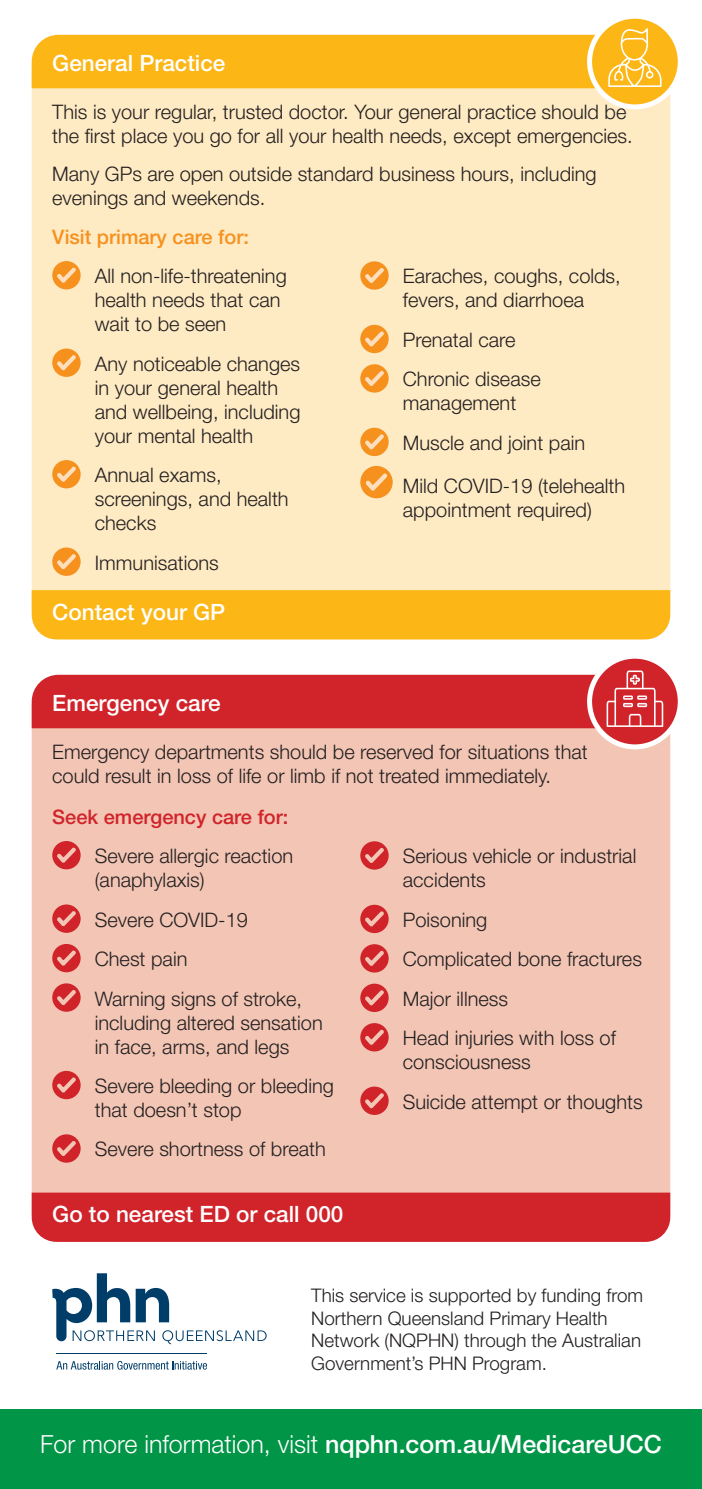
<style>
.page{position:relative;width:702px;height:1489px;background:#fff}
.page>*{position:absolute;margin:0;border:0;box-sizing:border-box;transform-origin:0 0}
.t1{font:300 25px "Helvetica Neue LT Std";color:#fff}
.t2{font:500 22.5px "Helvetica Neue LT Std";color:#fff}
.t3{font:300 20px/24px "Helvetica Neue LT Std";color:#231f20}
.t4{font:500 20px "Helvetica Neue LT Std";color:#d1232a}
.t5{font:500 20px "Helvetica Neue LT Std";color:#f6911e}
.t6{font:300 18.75px/22.5px "Helvetica Neue LT Std";color:#231f20}
.s1{font-weight:500}
</style>
<div class="page">
<div style="left:32px;top:677px;width:638px;height:564px;background:#f2c5b4;border-radius:30px"></div>
<div style="left:32px;top:1192px;width:638px;height:49px;background:#d1232a"></div>
<div style="left:52px;top:841px;width:29px;height:28px;background:#d1232a;border-radius:50%"></div>
<svg style="left:58px;top:844px;width:19px;height:19px"></svg>
<div style="left:52px;top:904px;width:29px;height:28px;background:#d1232a;border-radius:50%"></div>
<svg style="left:58px;top:907px;width:19px;height:22px"></svg>
<svg style="left:52px;top:943px;width:29px;height:29px"></svg>
<svg style="left:58px;top:947px;width:19px;height:21px"></svg>
<div style="left:52px;top:983px;width:29px;height:28px;background:#d1232a;border-radius:50%"></div>
<svg style="left:58px;top:986px;width:19px;height:22px"></svg>
<svg style="left:52px;top:1070px;width:29px;height:29px"></svg>
<svg style="left:58px;top:1074px;width:19px;height:21px"></svg>
<div style="left:52px;top:1134px;width:29px;height:28px;background:#d1232a;border-radius:50%"></div>
<svg style="left:58px;top:1137px;width:19px;height:22px"></svg>
<div style="left:360px;top:841px;width:28px;height:28px;background:#d1232a;border-radius:50%"></div>
<svg style="left:366px;top:844px;width:19px;height:22px"></svg>
<svg style="left:360px;top:904px;width:28px;height:29px"></svg>
<svg style="left:366px;top:907px;width:19px;height:22px"></svg>
<div style="left:360px;top:944px;width:28px;height:28px;background:#d1232a;border-radius:50%"></div>
<svg style="left:366px;top:947px;width:19px;height:22px"></svg>
<div style="left:360px;top:983px;width:28px;height:28px;background:#d1232a;border-radius:50%"></div>
<svg style="left:366px;top:986px;width:19px;height:22px"></svg>
<div style="left:360px;top:1023px;width:28px;height:28px;background:#d1232a;border-radius:50%"></div>
<svg style="left:366px;top:1026px;width:19px;height:21px"></svg>
<div style="left:360px;top:1086px;width:28px;height:28px;background:#d1232a;border-radius:50%"></div>
<svg style="left:366px;top:1089px;width:19px;height:22px"></svg>
<svg style="left:589px;top:656px;width:91px;height:90px;background:#d8464c"></svg>
<div style="left:587px;top:653px;width:95px;height:96px;border:5px solid #fff;border-radius:50%"></div>
<svg style="left:32px;top:670px;width:638px;height:58px;background:#d5393f"></svg>
<div style="left:32px;top:37px;width:638px;height:602px;background:#feeac3;border-radius:30px"></div>
<div style="left:32px;top:590px;width:638px;height:49px;background:#fcb615"></div>
<div style="left:52px;top:261px;width:29px;height:28px;background:#f6911e;border-radius:50%"></div>
<svg style="left:58px;top:264px;width:19px;height:22px"></svg>
<svg style="left:52px;top:348px;width:29px;height:29px"></svg>
<svg style="left:58px;top:352px;width:19px;height:21px"></svg>
<div style="left:52px;top:460px;width:29px;height:28px;background:#f6911e;border-radius:50%"></div>
<svg style="left:58px;top:463px;width:19px;height:22px"></svg>
<svg style="left:52px;top:547px;width:29px;height:29px"></svg>
<svg style="left:58px;top:550px;width:19px;height:22px"></svg>
<svg style="left:589px;top:16px;width:91px;height:91px;background:#fcc23e"></svg>
<div style="left:587px;top:14px;width:95px;height:95px;border:5px solid #fff;border-radius:50%"></div>
<svg style="left:32px;top:28px;width:638px;height:60px;background:#fcbf33"></svg>
<svg style="left:360px;top:261px;width:28px;height:29px"></svg>
<svg style="left:366px;top:264px;width:19px;height:22px"></svg>
<div style="left:360px;top:325px;width:28px;height:28px;background:#f6911e;border-radius:50%"></div>
<svg style="left:366px;top:328px;width:19px;height:22px"></svg>
<div style="left:360px;top:364px;width:28px;height:28px;background:#f6911e;border-radius:50%"></div>
<svg style="left:366px;top:367px;width:19px;height:22px"></svg>
<svg style="left:360px;top:427px;width:28px;height:29px"></svg>
<svg style="left:366px;top:431px;width:19px;height:21px"></svg>
<div style="left:360px;top:466px;width:32px;height:32px;background:#f6911e;border-radius:50%"></div>
<svg style="left:367px;top:470px;width:21px;height:21px"></svg>
<svg style="left:52px;top:1273px;width:214px;height:71px"></svg>
<svg style="left:56px;top:1361px;width:151px;height:8px"></svg>
<hr style="left:56px;top:1353px;width:151px;height:1px;background:#003d69">
<div style="left:0;top:1408px;width:702px;height:80px;background:#009547"></div>
<p class="t2" style="left:52px;top:50px;width:175px">General Practice</p>
<p class="t3" style="left:52px;top:99px;width:582px">This is your regular, trusted doctor. Your general practice should be the first place you go for all your health needs, except emergencies.</p>
<p class="t3" style="left:52px;top:162px;width:546px">Many GPs are open outside standard business hours, including evenings and weekends.</p>
<p class="t5" style="left:52px;top:225px;width:198px">Visit primary care for:</p>
<p class="t3" style="left:95px;top:263px;width:193px">All non-life-threatening health needs that can wait to be seen</p>
<p class="t3" style="left:95px;top:351px;width:207px">Any noticeable changes in your general health and wellbeing, including your mental health</p>
<p class="t3" style="left:95px;top:462px;width:195px">Annual exams, screenings, and health checks</p>
<p class="t3" style="left:95px;top:550px;width:126px">Immunisations</p>
<p class="t2" style="left:52px;top:598px;width:174px">Contact your GP</p>
<p class="t2" style="left:52px;top:689px;width:170px">Emergency care</p>
<p class="t3" style="left:403px;top:264px;width:219px">Earaches, coughs, colds, fevers, and diarrhoea</p>
<p class="t3" style="left:403px;top:327px;width:114px">Prenatal care</p>
<p class="t3" style="left:403px;top:367px;width:139px">Chronic disease management</p>
<p class="t3" style="left:403px;top:430px;width:184px">Muscle and joint pain</p>
<p class="t3" style="left:403px;top:474px;width:224px">Mild COVID-19 (telehealth appointment required)</p>
<p class="t3" style="left:52px;top:739px;width:537px">Emergency departments should be reserved for situations that could result in loss of life or limb if not treated immediately.</p>
<p class="t4" style="left:52px;top:804px;width:238px">Seek emergency care for:</p>
<p class="t3" style="left:95px;top:843px;width:200px">Severe allergic reaction (anaphylaxis)</p>
<p class="t3" style="left:95px;top:907px;width:155px">Severe COVID-19</p>
<p class="t3" style="left:95px;top:946px;width:94px">Chest pain</p>
<p class="t3" style="left:95px;top:985px;width:229px">Warning signs of stroke, including altered sensation in face, arms, and legs</p>
<p class="t3" style="left:95px;top:1073px;width:241px">Severe bleeding or bleeding that doesn’t stop</p>
<p class="t3" style="left:95px;top:1136px;width:232px">Severe shortness of breath</p>
<p class="t2" style="left:52px;top:1200px;width:292px">Go to nearest ED or call 000</p>
<p class="t3" style="left:403px;top:843px;width:235px">Serious vehicle or industrial accidents</p>
<p class="t3" style="left:403px;top:907px;width:86px">Poisoning</p>
<p class="t3" style="left:403px;top:946px;width:240px">Complicated bone fractures</p>
<p class="t3" style="left:403px;top:986px;width:107px">Major illness</p>
<p class="t3" style="left:403px;top:1025px;width:214px">Head injuries with loss of consciousness</p>
<p class="t3" style="left:403px;top:1089px;width:241px">Suicide attempt or thoughts</p>
<p class="t6" style="left:311px;top:1283px;width:333px">This service is supported by funding from Northern Queensland Primary Health Network (NQPHN) through the Australian Government’s PHN Program.</p>
<p class="t1" style="left:40px;top:1429px;width:623px">For more information, visit <span class="s1">nqphn.com.au/MedicareUCC</span></p>
</div>
